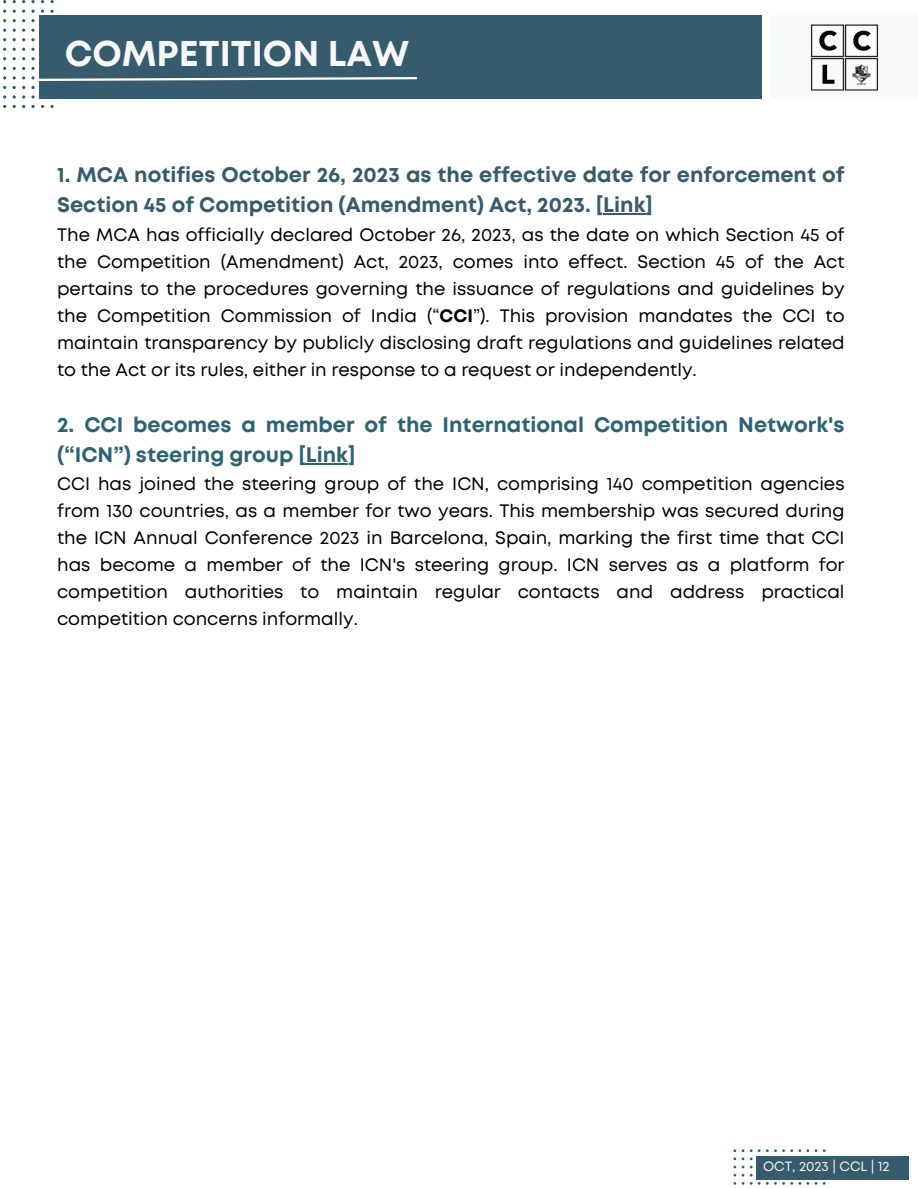
<style>
.page{position:relative;width:918px;height:1188px;background:#fff}
.page>*{position:absolute;margin:0;border:0;box-sizing:border-box;transform-origin:0 0}
.t1{font:700 35.7px "Mont";color:#f7f7f7}
.t2{font:700 21px/30.3px "Mont";color:#365b6d}
.t3{font:700 21px/30.3px "Mont";color:#2e6374}
.t4{font:18px/27px "Mont";color:#000;text-align:justify}
.t5{font:13.5px "Mont";color:#f7f7f7}
.s1{font-weight:700}
</style>
<div class="page">
<div style="left:39px;top:15px;width:722px;height:84px;background:#365b6d"></div>
<svg style="left:3px;top:0;width:414px;height:108px"></svg>
<svg style="left:734px;top:1149px;width:92px;height:36px"></svg>
<div style="left:756px;top:1157px;width:153px;height:23px;background:#365b6d"></div>
<hr style="left:603px;top:214px;width:42px;height:1px;background:#365b6d">
<hr style="left:306px;top:463px;width:42px;height:1px;background:#2e6374">
<div style="left:771px;top:15px;width:146px;height:84px;background:#f9fafa"></div>
<img style="left:810px;top:24px;width:69px;height:67px">
<p class="t1" style="left:65px;top:40px;width:346px">COMPETITION LAW</p>
<p class="t2" style="left:57px;top:161px;width:789px">1. MCA notifies October 26, 2023 as the effective date for enforcement of<br>Section 45 of Competition (Amendment) Act, 2023. [Link]</p>
<p class="t4" style="left:57px;top:222px;width:789px">The MCA has officially declared October 26, 2023, as the date on which Section 45 of the Competition (Amendment) Act, 2023, comes into effect. Section 45 of the Act pertains to the procedures governing the issuance of regulations and guidelines by the Competition Commission of India (“<span class="s1">CCI</span>”). This provision mandates the CCI to maintain transparency by publicly disclosing draft regulations and guidelines related to the Act or its rules, either in response to a request or independently.</p>
<p class="t3" style="left:57px;top:411px;width:789px">2. CCI becomes a member of the International Competition Network's (“ICN”) steering group [Link]</p>
<p class="t4" style="left:57px;top:472px;width:789px">CCI has joined the steering group of the ICN, comprising 140 competition agencies from 130 countries, as a member for two years. This membership was secured during the ICN Annual Conference 2023 in Barcelona, Spain, marking the first time that CCI has become a member of the ICN's steering group. ICN serves as a platform for competition authorities to maintain regular contacts and address practical competition concerns informally.</p>
<p class="t5" style="left:763px;top:1161px;width:128px">OCT, 2023 | CCL | 12</p>
</div>
